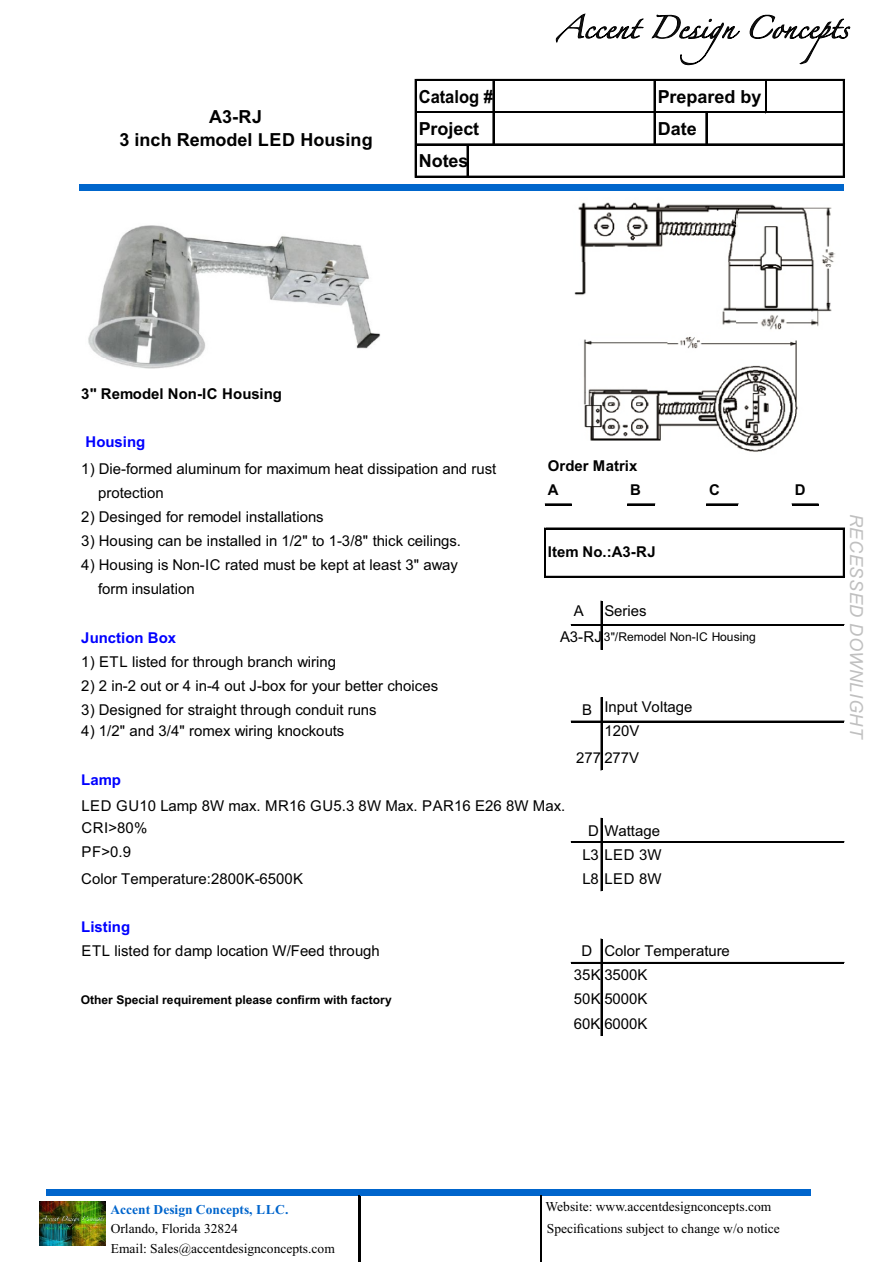
<style>
.page{position:relative;width:893px;height:1262px;background:#fff}
.page>*{position:absolute;margin:0;border:0;box-sizing:border-box;transform-origin:0 0}
.t1{font:700 18px/22.8px "Arial";color:#000}
.t2{font:italic 18px "Arial";letter-spacing:.035em;color:#c0c0c0}
.t3{font:700 18px "Arial";color:#000;scale:.92 1}
.t4{font:15px/24.2px "Arial";color:#000}
.t5{font:700 15px "Arial";color:#000}
.t6{font:700 15px "Arial";color:#00f}
.t7{font:13.5px "Times New Roman";color:#000}
.t8{font:700 13.5px "Times New Roman";color:#0065cc}
.t9{font:700 12px "Arial";color:#000}
.t10{font:12px "Arial";color:#000}
.s1{font-size:15px}
</style>
<div class="page">
<div style="left:79px;top:185px;width:765px;height:6px;background:#06c"></div>
<svg style="left:545px;top:503px;width:26px;height:2px"></svg>
<svg style="left:627px;top:503px;width:27px;height:2px"></svg>
<hr style="left:706px;top:503px;width:32px;height:1px;background:#000">
<hr style="left:706px;top:504px;width:32px;height:1px;background:#000">
<hr style="left:843px;top:81px;width:1px;height:96px;background:#000">
<hr style="left:600px;top:601px;width:1px;height:48px;background:#000">
<hr style="left:601px;top:601px;width:1px;height:48px;background:#000">
<hr style="left:600px;top:697px;width:1px;height:73px;background:#000">
<hr style="left:601px;top:697px;width:1px;height:73px;background:#000">
<hr style="left:600px;top:818px;width:1px;height:72px;background:#000">
<hr style="left:601px;top:818px;width:1px;height:72px;background:#000">
<hr style="left:415px;top:79px;width:1px;height:98px;background:#000">
<hr style="left:492px;top:81px;width:1px;height:64px;background:#000">
<hr style="left:493px;top:81px;width:1px;height:64px;background:#000">
<hr style="left:653px;top:81px;width:1px;height:64px;background:#000">
<hr style="left:654px;top:81px;width:1px;height:64px;background:#000">
<hr style="left:765px;top:81px;width:1px;height:32px;background:#000">
<hr style="left:843px;top:529px;width:1px;height:48px;background:#000">
<hr style="left:705px;top:113px;width:2px;height:32px;background:#000">
<hr style="left:467px;top:145px;width:1px;height:32px;background:#000">
<hr style="left:544px;top:528px;width:2px;height:49px;background:#000">
<hr style="left:600px;top:939px;width:1px;height:96px;background:#000">
<hr style="left:601px;top:939px;width:1px;height:96px;background:#000">
<hr style="left:416px;top:79px;width:428px;height:2px;background:#000">
<hr style="left:416px;top:111px;width:428px;height:1px;background:#000">
<hr style="left:416px;top:112px;width:428px;height:1px;background:#000">
<hr style="left:416px;top:144px;width:428px;height:1px;background:#000">
<hr style="left:416px;top:176px;width:428px;height:1px;background:#000">
<svg style="left:792px;top:503px;width:26px;height:2px"></svg>
<hr style="left:546px;top:528px;width:298px;height:1px;background:#000">
<hr style="left:546px;top:576px;width:298px;height:1px;background:#000">
<hr style="left:571px;top:624px;width:273px;height:2px;background:#000">
<hr style="left:571px;top:721px;width:273px;height:1px;background:#000">
<hr style="left:571px;top:841px;width:273px;height:2px;background:#000">
<hr style="left:571px;top:962px;width:273px;height:1px;background:#000">
<img style="left:88px;top:225px;width:292px;height:143px">
<img style="left:574px;top:202px;width:261px;height:128px">
<img style="left:583px;top:336px;width:215px;height:116px">
<svg style="left:749px;top:15px;width:101px;height:49px"></svg>
<svg style="left:556px;top:14px;width:87px;height:28px"></svg>
<svg style="left:652px;top:14px;width:88px;height:51px"></svg>
<div style="left:46px;top:1188px;width:764px;height:7px;background:#0065cc"></div>
<hr style="left:540px;top:1195px;width:2px;height:66px;background:#000">
<hr style="left:358px;top:1195px;width:2px;height:66px;background:#000">
<img style="left:40px;top:1201px;width:66px;height:44px">
<p class="t1" style="left:120px;top:107px;width:254px;text-indent:90px">A3-RJ<br>3 inch Remodel LED Housing</p>
<p class="t3" style="left:419px;top:90px;width:82px">Catalog #</p>
<p class="t1" style="left:657px;top:87px;width:105px">Prepared by</p>
<p class="t1" style="left:419px;top:119px;width:62px">Project</p>
<p class="t1" style="left:657px;top:119px;width:41px">Date</p>
<p class="t1" style="left:419px;top:151px;width:51px">Notes</p>
<p class="t5" style="left:81px;top:388px;width:202px">3" Remodel Non-IC Housing</p>
<p class="t6" style="left:85px;top:436px;width:61px">Housing</p>
<p class="t4" style="left:81px;top:457px;width:416px">1) Die-formed aluminum for maximum heat dissipation and rust</p>
<p class="t5" style="left:548px;top:460px;width:91px">Order Matrix</p>
<p class="t4" style="left:98px;top:482px;width:67px">protection</p>
<p class="t5" style="left:548px;top:484px;width:12px">A</p>
<p class="t5" style="left:630px;top:484px;width:12px">B</p>
<p class="t5" style="left:709px;top:484px;width:12px">C</p>
<p class="t5" style="left:794px;top:484px;width:12px">D</p>
<p class="t4" style="left:81px;top:506px;width:244px">2) Desinged for remodel installations</p>
<p class="t4" style="left:81px;top:530px;width:381px">3) Housing can be installed in 1/2" to 1-3/8" thick ceilings.</p>
<p class="t4" style="left:98px;top:554px;width:361px;text-indent:-17px">4) Housing is Non-IC rated must be kept at least 3" away form insulation</p>
<p class="t4" style="left:574px;top:600px;width:11px">A</p>
<p class="t4" style="left:604px;top:600px;width:44px">Series</p>
<p class="t6" style="left:81px;top:631px;width:96px">Junction Box</p>
<p class="t10" style="left:560px;top:632px;width:197px"><span class="s1">A3-RJ</span> 3"/Remodel Non-IC Housing</p>
<p class="t4" style="left:81px;top:650px;width:256px">1) ETL listed for through branch wiring</p>
<p class="t4" style="left:81px;top:675px;width:358px">2) 2 in-2 out or 4 in-4 out J-box for your better choices</p>
<p class="t4" style="left:81px;top:699px;width:297px">3) Designed for straight through conduit runs</p>
<p class="t4" style="left:582px;top:696px;width:112px">B Input Voltage</p>
<p class="t4" style="left:81px;top:720px;width:265px">4) 1/2" and 3/4" romex wiring knockouts</p>
<p class="t4" style="left:576px;top:719px;width:65px;line-height:26.7px;text-align:right">120V<br>277 277V</p>
<p class="t6" style="left:81px;top:774px;width:41px">Lamp</p>
<p class="t4" style="left:81px;top:796px;width:485px;line-height:21.6px">LED GU10 Lamp 8W max. MR16 GU5.3 8W Max. PAR16 E26 8W Max.<br>CRI&gt;80%</p>
<p class="t5" style="left:548px;top:546px;width:109px">Item No.:A3-RJ</p>
<p class="t4" style="left:588px;top:819px;width:73px">D Wattage</p>
<p class="t4" style="left:81px;top:841px;width:51px">PF&gt;0.9</p>
<p class="t4" style="left:582px;top:843px;width:81px">L3 LED 3W</p>
<p class="t4" style="left:81px;top:867px;width:223px">Color Temperature:2800K-6500K</p>
<p class="t4" style="left:582px;top:867px;width:81px">L8 LED 8W</p>
<p class="t6" style="left:81px;top:921px;width:50px">Listing</p>
<p class="t4" style="left:81px;top:940px;width:300px">ETL listed for damp location W/Feed through</p>
<p class="t4" style="left:574px;top:940px;width:157px;text-indent:8px">D Color Temperature<br>35K 3500K</p>
<p class="t9" style="left:81px;top:994px;width:312px">Other Special requirement please confirm with factory</p>
<p class="t4" style="left:574px;top:988px;width:75px">50K 5000K<br>60K 6000K</p>
<p class="t2" style="left:863px;top:514px;width:225px;rotate:90deg">RECESSED DOWNLIGHT</p>
<p class="t8" style="left:110px;top:1205px;width:180px">Accent Design Concepts, LLC.</p>
<p class="t7" style="left:545px;top:1201px;width:227px">Website: www.accentdesignconcepts.com</p>
<p class="t7" style="left:111px;top:1223px;width:129px">Orlando, Florida 32824</p>
<p class="t7" style="left:547px;top:1223px;width:234px">Specifications subject to change w/o notice</p>
<p class="t7" style="left:111px;top:1243px;width:225px">Email: Sales@accentdesignconcepts.com</p>
</div>
